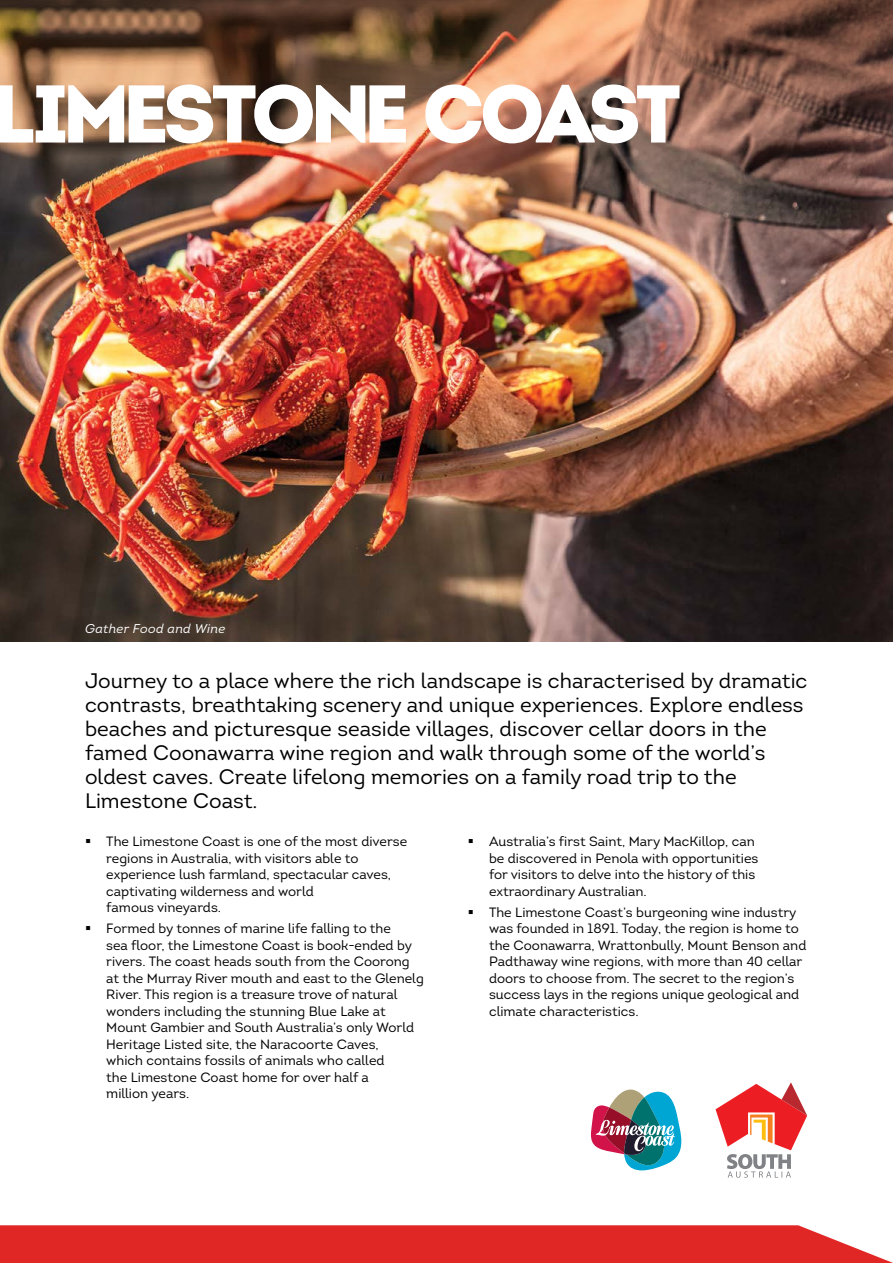
<style>
.page{position:relative;width:893px;height:1263px;background:#fff}
.page>*{position:absolute;margin:0;border:0;box-sizing:border-box;transform-origin:0 0}
.t1{font:900 81.6px "Intro";letter-spacing:-.075em;color:#fff}
.t2{font:21px/24px "Intro";color:#000}
.t3{font:13.5px/16.5px "Intro";color:#000}
.t4{font:italic 12.75px "Intro";letter-spacing:.025em;color:#fff}
</style>
<div class="page">
<svg style="left:0;top:1225px;width:893px;height:38px;background:#e23433"></svg>
<svg style="left:715px;top:1082px;width:92px;height:96px"></svg>
<svg style="left:591px;top:1089px;width:91px;height:81px"></svg>
<img style="left:0;top:293px;width:893px;height:348px">
<img style="left:0;top:0;width:893px;height:293px">
<h1 class="t1" style="left:-9px;top:60px;width:691px">LIMESTONE COAST</h1>
<p class="t4" style="left:85px;top:621px;width:142px">Gather Food and Wine</p>
<p class="t2" style="left:85px;top:668px;width:724px">Journey to a place where the rich landscape is characterised by dramatic contrasts, breathtaking scenery and unique experiences. Explore endless beaches and picturesque seaside villages, discover cellar doors in the famed Coonawarra wine region and walk through some of the world’s oldest caves. Create lifelong memories on a family road trip to the Limestone Coast.</p>
<p class="t3" style="left:106px;top:833px;width:302px;text-indent:-21px">▪ The Limestone Coast is one of the most diverse regions in Australia, with visitors able to experience lush farmland, spectacular caves, captivating wilderness and world<br>famous vineyards.</p>
<p class="t3" style="left:106px;top:920px;width:319px;text-indent:-21px">▪ Formed by tonnes of marine life falling to the<br>sea floor, the Limestone Coast is book-ended by rivers. The coast heads south from the Coorong at the Murray River mouth and east to the Glenelg River. This region is a treasure trove of natural wonders including the stunning Blue Lake at Mount Gambier and South Australia’s only World Heritage Listed site, the Naracoorte Caves,<br>which contains fossils of animals who called<br>the Limestone Coast home for over half a<br>million years.</p>
<p class="t3" style="left:489px;top:833px;width:271px;text-indent:-21px">▪ Australia’s first Saint, Mary MacKillop, can be discovered in Penola with opportunities for visitors to delve into the history of this extraordinary Australian.</p>
<p class="t3" style="left:489px;top:903px;width:319px;text-indent:-21px">▪ The Limestone Coast’s burgeoning wine industry was founded in 1891. Today, the region is home to the Coonawarra, Wrattonbully, Mount Benson and Padthaway wine regions, with more than 40 cellar doors to choose from. The secret to the region’s success lays in the regions unique geological and climate characteristics.</p>
</div>
